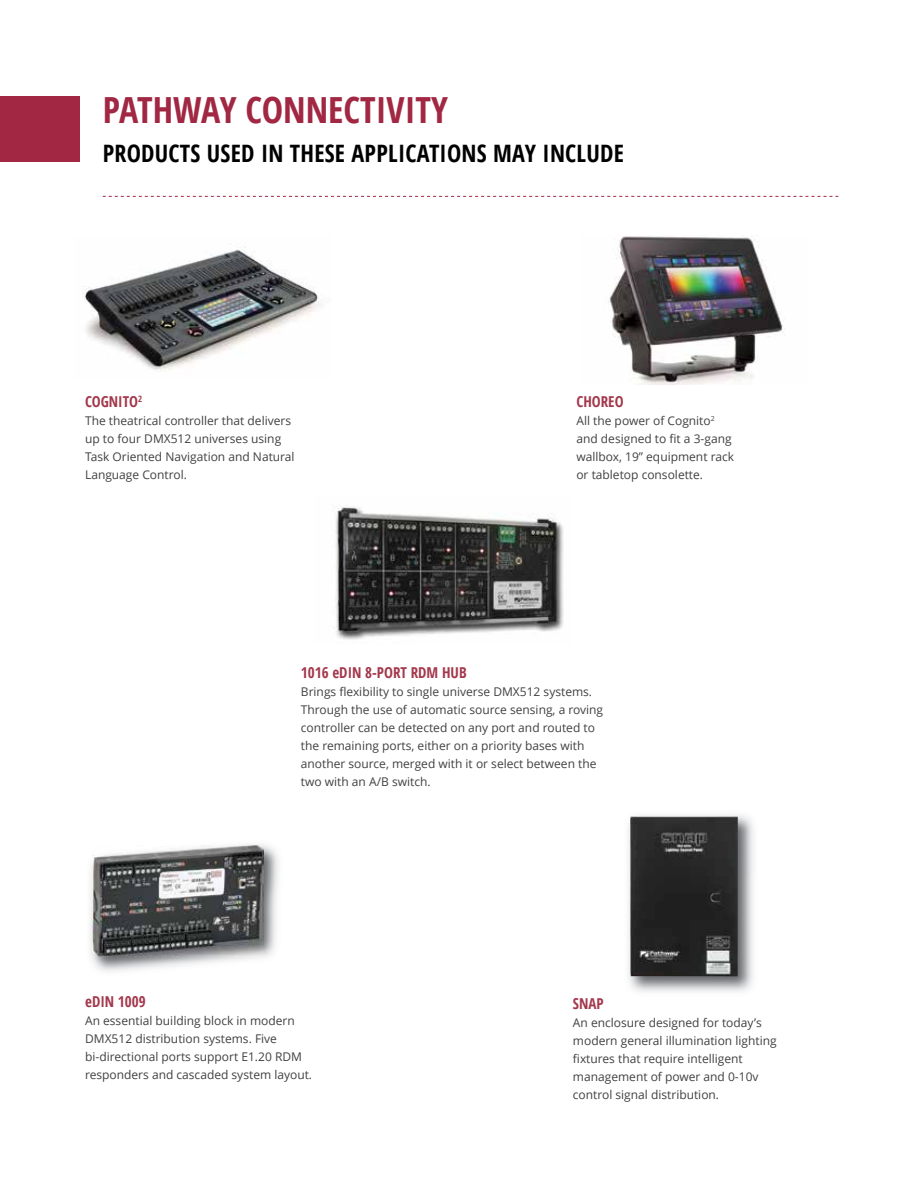
<style>
.page{position:relative;width:918px;height:1188px;background:#fff}
.page>*{position:absolute;margin:0;border:0;box-sizing:border-box;transform-origin:0 0}
.t1{font:700 condensed 36px "Open Sans";color:#a12743}
.t2{font:700 condensed 24px "Open Sans";letter-spacing:.01em;color:#000}
.t3{font:700 condensed 15px "Open Sans";color:#a3384c}
.t4{font:12px/18px "Open Sans";color:#414042}
</style>
<div class="page">
<img style="left:82px;top:247px;width:239px;height:124px">
<svg style="left:103px;top:196px;width:735px;height:1px"></svg>
<div style="left:0;top:97px;width:79px;height:65px;background:#a12743"></div>
<img style="left:608px;top:235px;width:177px;height:149px">
<img style="left:90px;top:844px;width:189px;height:128px">
<img style="left:92px;top:845px;width:172px;height:112px">
<img style="left:628px;top:815px;width:126px;height:177px">
<img style="left:630px;top:816px;width:108px;height:160px">
<img style="left:334px;top:507px;width:230px;height:133px">
<h1 class="t1" style="left:103px;top:85px;width:347px">PATHWAY CONNECTIVITY</h1>
<h2 class="t2" style="left:103px;top:136px;width:523px">PRODUCTS USED IN THESE APPLICATIONS MAY INCLUDE</h2>
<p class="t3" style="left:85px;top:391px;width:58px">COGNITO<sup>2</sup></p>
<p class="t4" style="left:85px;top:411px;width:211px">The theatrical controller that delivers up to four DMX512 universes using<br>Task Oriented Navigation and Natural<br>Language Control.</p>
<p class="t3" style="left:576px;top:392px;width:49px">CHOREO</p>
<p class="t4" style="left:576px;top:412px;width:159px">All the power of Cognito<sup>2 </sup>and designed to fit a 3-gang wallbox, 19” equipment rack or tabletop consolette.</p>
<p class="t3" style="left:301px;top:662px;width:167px">1016 eDIN 8-PORT RDM HUB</p>
<p class="t4" style="left:301px;top:682px;width:304px">Brings flexibility to single universe DMX512 systems.<br>Through the use of automatic source sensing , a roving controller can be detected on any port and routed to the remaining ports, either on a priority bases with another source, merged with it or select between the two with an A/B switch.</p>
<p class="t3" style="left:85px;top:992px;width:62px">eDIN 1009</p>
<p class="t4" style="left:85px;top:1012px;width:229px">An essential building block in modern DMX512 distribution systems. Five bi-directional ports support E1.20 RDM responders and cascaded system layout.</p>
<p class="t3" style="left:573px;top:993px;width:32px">SNAP</p>
<p class="t4" style="left:573px;top:1013px;width:205px">An enclosure designed for today’s modern general illumination lighting fixtures that require intelligent management of power and 0-10v control signal distribution.</p>
</div>
